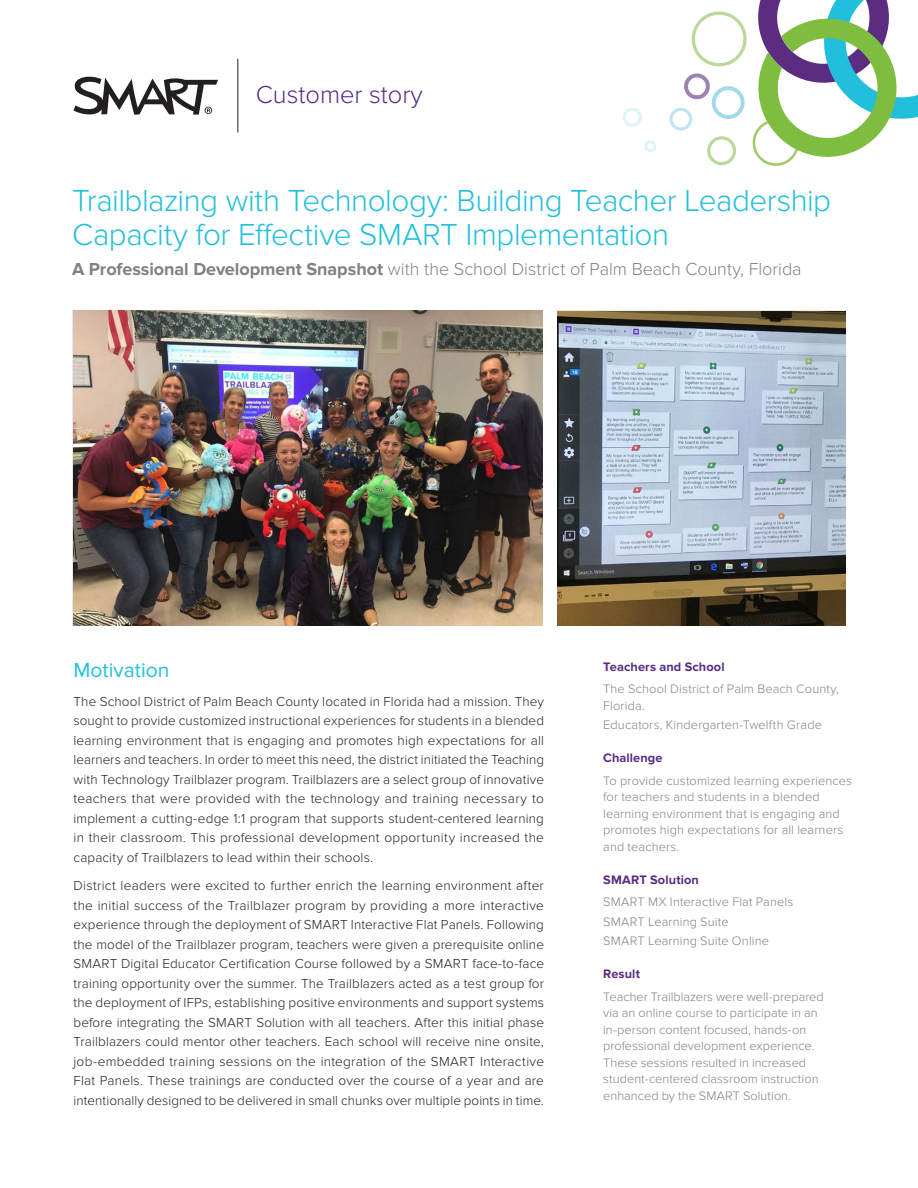
<style>
.page{position:relative;width:918px;height:1188px;background:#fff}
.page>*{position:absolute;margin:0;border:0;box-sizing:border-box;transform-origin:0 0}
.Blue_Header{font:300 31.5px/34.5px "Proxima Nova";letter-spacing:-.015em;color:#22bfdc}
.t1{font:300 25.5px "Proxima Nova";color:#592c81}
.subhead{font:21px "Proxima Nova";color:#22bfdc}
.Grey_subheader{font:300 18px "Proxima Nova";letter-spacing:-.005em;color:#808180}
.Body_copy{font:300 13.5px/19.5px "Proxima Nova";letter-spacing:.01em;color:#231f20;text-align:justify}
.Sidebar_content{font:300 12.75px/16.5px "Proxima Nova";letter-spacing:.01em;color:#808180}
.Sidebar_Head{font:700 12.75px "Proxima Nova";letter-spacing:.01em;color:#592c81}
.s1{font-weight:700}
</style>
<div class="page">
<svg style="left:74px;top:77px;width:144px;height:38px"></svg>
<hr style="left:237px;top:59px;width:1px;height:74px;background:#231f20">
<img style="left:74px;top:310px;width:469px;height:316px">
<img style="left:558px;top:312px;width:288px;height:314px">
<svg style="left:669px;top:0;width:249px;height:166px"></svg>
<svg style="left:623px;top:108px;width:19px;height:19px"></svg>
<svg style="left:644px;top:140px;width:12px;height:12px"></svg>
<p class="t1" style="left:256px;top:80px;width:169px">Customer story</p>
<p class="Blue_Header" style="left:72px;top:183px;width:761px">Trailblazing with Technology: Building Teacher Leadership<br>Capacity for Effective SMART Implementation</p>
<p class="Grey_subheader" style="left:72px;top:259px;width:731px"><span class="s1">A Professional Development Snapshot</span> with the School District of Palm Beach County, Florida</p>
<p class="subhead" style="left:74px;top:658px;width:97px">Motivation</p>
<p class="Body_copy" style="left:74px;top:692px;width:472px">The School District of Palm Beach County located in Florida had a mission. They sought to provide customized instructional experiences for students in a blended learning environment that is engaging and promotes high expectations for all learners and teachers. In order to meet this need, the district initiated the Teaching with Technology Trailblazer program. Trailblazers are a select group of innovative teachers that were provided with the technology and training necessary to implement a cutting-edge 1:1 program that supports student-centered learning in their classroom. This professional development opportunity increased the capacity of Trailblazers to lead within their schools.</p>
<p class="Body_copy" style="left:74px;top:876px;width:472px">District leaders were excited to further enrich the learning environment after the initial success of the Trailblazer program by providing a more interactive experience through the deployment of SMART Interactive Flat Panels. Following the model of the Trailblazer program, teachers were given a prerequisite online SMART Digital Educator Certification Course followed by a SMART face-to-face training opportunity over the summer. The Trailblazers acted as a test group for the deployment of IFPs, establishing positive environments and support systems before integrating the SMART Solution with all teachers. After this initial phase Trailblazers could mentor other teachers. Each school will receive nine onsite, job-embedded training sessions on the integration of the SMART Interactive Flat Panels. These trainings are conducted over the course of a year and are intentionally designed to be delivered in small chunks over multiple points in time.</p>
<p class="Sidebar_Head" style="left:603px;top:659px;width:123px">Teachers and School</p>
<p class="Sidebar_content" style="left:603px;top:681px;width:237px">The School District of Palm Beach County,<br>Florida.</p>
<p class="Sidebar_content" style="left:603px;top:717px;width:220px">Educators, Kindergarten-Twelfth Grade</p>
<p class="Sidebar_Head" style="left:603px;top:751px;width:61px">Challenge</p>
<p class="Sidebar_content" style="left:603px;top:772px;width:250px">To provide customized learning experiences for teachers and students in a blended learning environment that is engaging and promotes high expectations for all learners and teachers.</p>
<p class="Sidebar_Head" style="left:603px;top:872px;width:97px">SMART Solution</p>
<p class="Sidebar_content" style="left:603px;top:894px;width:192px">SMART MX Interactive Flat Panels</p>
<p class="Sidebar_content" style="left:603px;top:913px;width:127px">SMART Learning Suite</p>
<p class="Sidebar_content" style="left:603px;top:933px;width:167px">SMART Learning Suite Online</p>
<p class="Sidebar_Head" style="left:603px;top:967px;width:38px">Result</p>
<p class="Sidebar_content" style="left:603px;top:988px;width:222px">Teacher Trailblazers were well-prepared via an online course to participate in an in-person content focused, hands-on professional development experience.<br>These sessions resulted in increased student-centered classroom instruction enhanced by the SMART Solution.</p>
</div>
